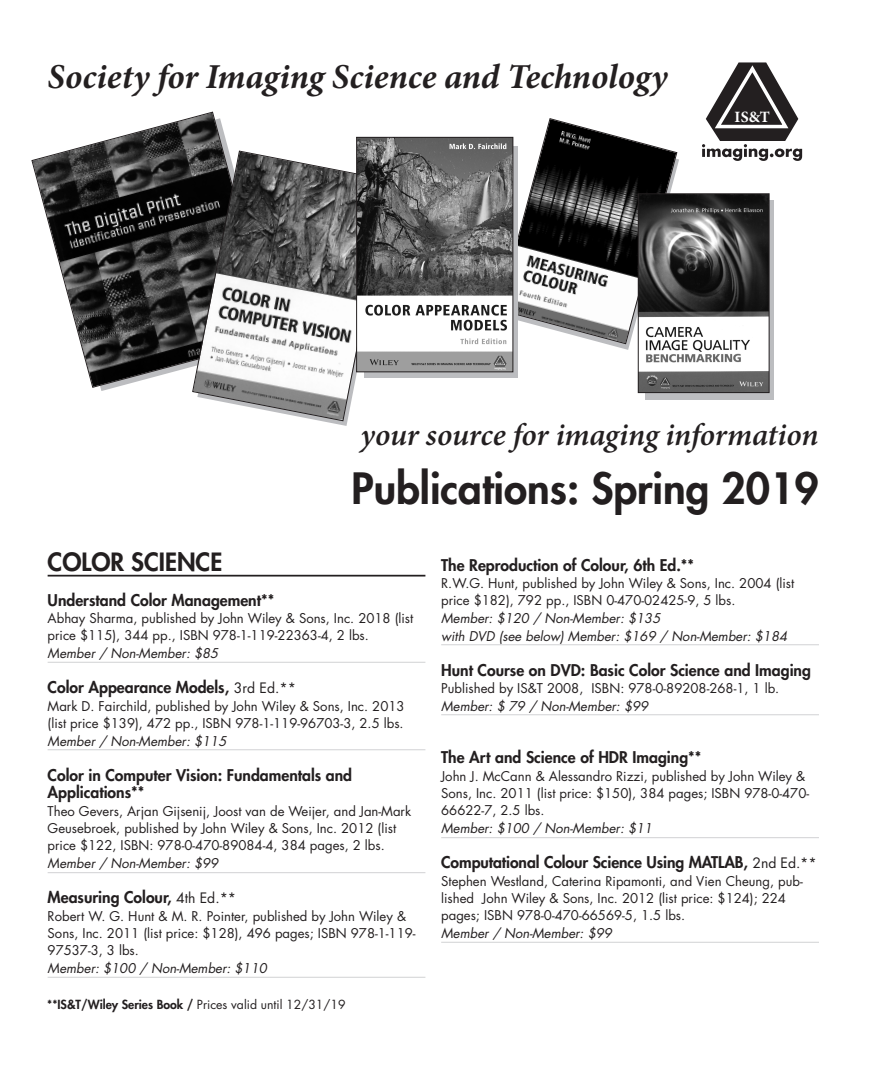
<style>
.page{position:relative;width:882px;height:1071px;background:#fff}
.page>*{position:absolute;margin:0;border:0;box-sizing:border-box;transform-origin:0 0}
.t1{font:800 42px "Futura Std";color:#231f20}
.t2{font:italic 700 35px "Minion Pro";letter-spacing:-.005em;color:#231f20}
.t3{font:italic 600 31.5px "Minion Pro";letter-spacing:-.005em;color:#231f20}
.t4{font:800 24.5px "Futura Std";color:#231f20}
.t5{font:800 15.75px/17.5px "Futura Std";color:#231f20}
.t6{font:700 15.75px "Minion Pro";color:#fff}
.t7{font:13.12px/17.5px "Futura Std";color:#231f20}
.t8{font:italic 13.12px/17.5px "Futura Std";color:#231f20}
.t9{font:12.25px "Futura Std";color:#231f20}
.s1{font-weight:400;font-size:14px}
.s2{font-weight:800}
</style>
<div class="page">
<svg style="left:31px;top:111px;width:198px;height:277px"></svg>
<svg style="left:192px;top:150px;width:173px;height:272px"></svg>
<svg style="left:498px;top:118px;width:180px;height:227px"></svg>
<div style="left:645px;top:200px;width:129px;height:199px;background:#bcbdc0"></div>
<img style="left:640px;top:195px;width:128px;height:196px">
<div style="left:638px;top:193px;width:132px;height:200px;border:1px solid #231f20"></div>
<svg style="left:365px;top:146px;width:153px;height:232px;background:#b0b1b4"></svg>
<img style="left:358px;top:139px;width:153px;height:231px">
<div style="left:356px;top:137px;width:157px;height:235px;border:1px solid #231f20"></div>
<hr style="left:48px;top:575px;width:377px;height:2px;background:#231f20">
<hr style="left:48px;top:662px;width:377px;height:1px;background:#d1d2d4">
<hr style="left:48px;top:749px;width:377px;height:1px;background:#d1d2d4">
<hr style="left:48px;top:872px;width:377px;height:1px;background:#d1d2d4">
<hr style="left:48px;top:977px;width:377px;height:1px;background:#d1d2d4">
<hr style="left:441px;top:644px;width:378px;height:1px;background:#d1d2d4">
<hr style="left:441px;top:714px;width:378px;height:1px;background:#d1d2d4">
<hr style="left:441px;top:837px;width:378px;height:1px;background:#d1d2d4">
<hr style="left:441px;top:942px;width:378px;height:1px;background:#d1d2d4">
<svg style="left:702px;top:62px;width:100px;height:99px"></svg>
<h2 class="t2" style="left:48px;top:64px;width:622px">Society for Imaging Science and Technology</h2>
<p class="t6" style="left:734px;top:111px;width:37px">IS&amp;T</p>
<h3 class="t3" style="left:361px;top:423px;width:460px">your source for imaging information</h3>
<h1 class="t1" style="left:352px;top:469px;width:469px">Publications: Spring 2019</h1>
<h3 class="t4" style="left:48px;top:550px;width:176px">COLOR SCIENCE</h3>
<p class="t5" style="left:48px;top:592px;width:228px">Understand Color Management**</p>
<p class="t7" style="left:48px;top:611px;width:367px">Abhay Sharma, published by John Wiley &amp; Sons, Inc. 2018 (list price $115), 344 pp., ISBN 978-1-119-22363-4, 2 lbs.</p>
<p class="t8" style="left:48px;top:646px;width:172px">Member / Non-Member: $85</p>
<p class="t5" style="left:48px;top:680px;width:250px">Color Appearance Models, <span class="s1">3rd Ed.**</span></p>
<p class="t7" style="left:48px;top:698px;width:359px">Mark D. Fairchild, published by John Wiley &amp; Sons, Inc. 2013 (list price $139), 472 pp., ISBN 978-1-119-96703-3, 2.5 lbs.</p>
<p class="t8" style="left:48px;top:733px;width:180px">Member / Non-Member: $115</p>
<p class="t5" style="left:48px;top:767px;width:306px">Color in Computer Vision: Fundamentals and<br>Applications**</p>
<p class="t7" style="left:48px;top:803px;width:365px">Theo Gevers, Arjan Gijsenij, Joost van de Weijer, and Jan-Mark<br>Geusebroek, published by John Wiley &amp; Sons, Inc. 2012 (list price $122, ISBN: 978-0-470-89084-4, 384 pages, 2 lbs.</p>
<p class="t8" style="left:48px;top:856px;width:172px">Member / Non-Member: $99</p>
<p class="t5" style="left:48px;top:890px;width:190px">Measuring Colour, <span class="s1">4th Ed.**</span></p>
<p class="t7" style="left:48px;top:908px;width:369px">Robert W. G. Hunt &amp; M. R. Pointer, published by John Wiley &amp;<br>Sons, Inc. 2011 (list price: $128), 496 pages; ISBN 978-1-119-<br>97537-3, 3 lbs.</p>
<p class="t8" style="left:48px;top:961px;width:221px">Member: $100 / Non-Member: $110</p>
<p class="t9" style="left:47px;top:999px;width:300px"><span class="s2">**IS&amp;T/Wiley Series Book /</span> Prices valid until 12/31/19</p>
<p class="t5" style="left:441px;top:557px;width:254px">The Reproduction of Colour, 6th Ed.**</p>
<p class="t7" style="left:441px;top:576px;width:355px">R.W.G. Hunt, published by John Wiley &amp; Sons, Inc. 2004 (list price $182), 792 pp., ISBN 0-470-02425-9, 5 lbs.</p>
<p class="t8" style="left:441px;top:611px;width:348px">Member: $120 / Non-Member: $135<br>with DVD (see below) Member: $169 / Non-Member: $184</p>
<p class="t5" style="left:441px;top:662px;width:371px">Hunt Course on DVD: Basic Color Science and Imaging</p>
<p class="t7" style="left:441px;top:681px;width:340px">Published by IS&amp;T 2008, ISBN: 978-0-89208-268-1, 1 lb.</p>
<p class="t8" style="left:441px;top:698px;width:209px">Member: $ 79 / Non-Member: $99</p>
<p class="t5" style="left:441px;top:750px;width:262px">The Art and Science of HDR Imaging**</p>
<p class="t7" style="left:441px;top:768px;width:369px">John J. McCann &amp; Alessandro Rizzi, published by John Wiley &amp;<br>Sons, Inc. 2011 (list price: $150), 384 pages; ISBN 978-0-470-<br>66622-7, 2.5 lbs.</p>
<p class="t8" style="left:441px;top:821px;width:213px">Member: $100 / Non-Member: $11</p>
<p class="t5" style="left:441px;top:855px;width:377px">Computational Colour Science Using MATLAB, <span class="s1">2nd Ed.**</span></p>
<p class="t7" style="left:441px;top:873px;width:363px">Stephen Westland, Caterina Ripamonti, and Vien Cheung, pub&shy;lished John Wiley &amp; Sons, Inc. 2012 (list price: $124); 224 pages; ISBN 978-0-470-66569-5, 1.5 lbs.</p>
<p class="t8" style="left:441px;top:926px;width:172px">Member / Non-Member: $99</p>
</div>
